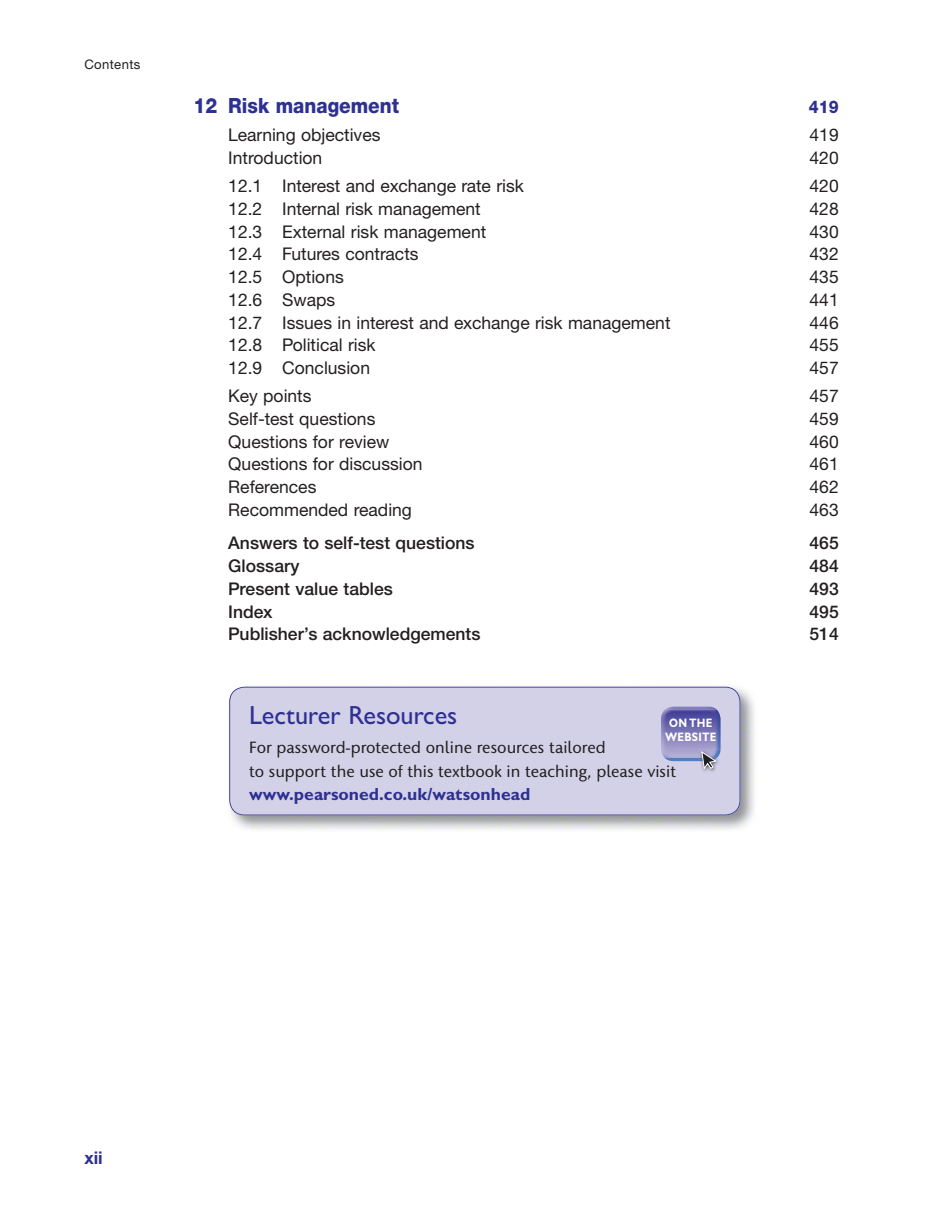
<style>
.page{position:relative;width:938px;height:1221px;background:#fff}
.page>*{position:absolute;margin:0;border:0;box-sizing:border-box;transform-origin:0 0}
.t1{font:500 26.25px "Gill Sans MT Pro";color:#2e3092}
.t2{font:800 21px "Helvetica Neue LTW1 G";color:#2e3092;scale:.9 1}
.t3{font:17.5px "Helvetica Neue LTW1 G";color:#231f20}
.t4{font:500 17.5px "Helvetica Neue LTW1 G";color:#231f20}
.t5{font:700 17.5px "Gill Sans MT Pro";color:#2e3092}
.t6{font:700 17.5px "Helvetica Neue LTW1 G";color:#2e3092}
.t7{font:800 17.5px "Helvetica Neue LTW1 G";color:#2e3092;scale:.9 1}
.t8{font:500 16.1px/23.6px "Stone Humanist ITC Pro";color:#231f20}
.t9{font:13.12px "Helvetica Neue LTW1 G";letter-spacing:.03em;color:#231f20}
.t10{font:700 12.25px/14px "Gill Sans MT Pro";letter-spacing:.02em;color:#fff;text-align:center;scale:.85 1}
</style>
<div class="page">
<img style="left:228px;top:685px;width:528px;height:146px">
<div style="left:229px;top:686px;width:511px;height:129px;background:#d3d1e8"></div>
<img style="left:665px;top:706px;width:51px;height:3px">
<img style="left:664px;top:757px;width:35px;height:4px">
<img style="left:661px;top:709px;width:59px;height:48px">
<img style="left:699px;top:757px;width:21px;height:16px">
<img style="left:699px;top:749px;width:21px;height:8px">
<svg style="left:700px;top:750px;width:17px;height:20px"></svg>
<p class="t9" style="left:84px;top:56px;width:58px">Contents</p>
<p class="t2" style="left:194px;top:93px;width:230px">12 Risk management</p>
<p class="t7" style="left:809px;top:97px;width:35px">419</p>
<p class="t3" style="left:228px;top:124px;width:154px">Learning objectives</p>
<p class="t3" style="left:809px;top:124px;width:31px">419</p>
<p class="t3" style="left:228px;top:147px;width:96px">Introduction</p>
<p class="t3" style="left:809px;top:147px;width:31px">420</p>
<p class="t3" style="left:228px;top:175px;width:297px">12.1 Interest and exchange rate risk</p>
<p class="t3" style="left:809px;top:175px;width:31px">420</p>
<p class="t3" style="left:228px;top:198px;width:254px">12.2 Internal risk management</p>
<p class="t3" style="left:809px;top:198px;width:31px">428</p>
<p class="t3" style="left:228px;top:220px;width:259px">12.3 External risk management</p>
<p class="t3" style="left:809px;top:220px;width:31px">430</p>
<p class="t3" style="left:228px;top:243px;width:192px">12.4 Futures contracts</p>
<p class="t3" style="left:809px;top:243px;width:31px">432</p>
<p class="t3" style="left:228px;top:266px;width:117px">12.5 Options</p>
<p class="t3" style="left:809px;top:266px;width:31px">435</p>
<p class="t3" style="left:228px;top:289px;width:109px">12.6 Swaps</p>
<p class="t3" style="left:809px;top:289px;width:31px">441</p>
<p class="t3" style="left:228px;top:311px;width:444px">12.7 Issues in interest and exchange risk management</p>
<p class="t3" style="left:809px;top:311px;width:31px">446</p>
<p class="t3" style="left:228px;top:334px;width:149px">12.8 Political risk</p>
<p class="t3" style="left:809px;top:334px;width:31px">455</p>
<p class="t3" style="left:228px;top:357px;width:143px">12.9 Conclusion</p>
<p class="t3" style="left:809px;top:357px;width:31px">457</p>
<p class="t3" style="left:228px;top:385px;width:85px">Key points</p>
<p class="t3" style="left:809px;top:385px;width:31px">457</p>
<p class="t3" style="left:228px;top:408px;width:149px">Self-test questions</p>
<p class="t3" style="left:809px;top:408px;width:31px">459</p>
<p class="t3" style="left:228px;top:430px;width:163px">Questions for review</p>
<p class="t3" style="left:809px;top:430px;width:31px">460</p>
<p class="t3" style="left:228px;top:453px;width:196px">Questions for discussion</p>
<p class="t3" style="left:809px;top:453px;width:31px">461</p>
<p class="t3" style="left:228px;top:476px;width:90px">References</p>
<p class="t3" style="left:809px;top:476px;width:31px">462</p>
<p class="t3" style="left:228px;top:499px;width:185px">Recommended reading</p>
<p class="t3" style="left:809px;top:499px;width:31px">463</p>
<p class="t4" style="left:228px;top:532px;width:248px">Answers to self-test questions</p>
<p class="t4" style="left:809px;top:532px;width:31px">465</p>
<p class="t4" style="left:228px;top:555px;width:73px">Glossary</p>
<p class="t4" style="left:809px;top:555px;width:31px">484</p>
<p class="t4" style="left:228px;top:578px;width:166px">Present value tables</p>
<p class="t4" style="left:809px;top:578px;width:31px">493</p>
<p class="t4" style="left:228px;top:600px;width:46px">Index</p>
<p class="t4" style="left:809px;top:600px;width:31px">495</p>
<p class="t4" style="left:228px;top:623px;width:254px">Publisher’s acknowledgements</p>
<p class="t4" style="left:809px;top:623px;width:31px">514</p>
<h1 class="t1" style="left:249px;top:700px;width:210px">Lecturer Resources</h1>
<p class="t8" style="left:249px;top:735px;width:428px">For password-protected online resources tailored<br>to support the use of this textbook in teaching, please visit</p>
<p class="t5" style="left:249px;top:783px;width:283px">www.pearsoned.co.uk/watsonhead</p>
<p class="t10" style="left:665px;top:716px;width:62px">ON THE<br>WEBSITE</p>
<p class="t6" style="left:84px;top:1146px;width:20px">xii</p>
</div>
